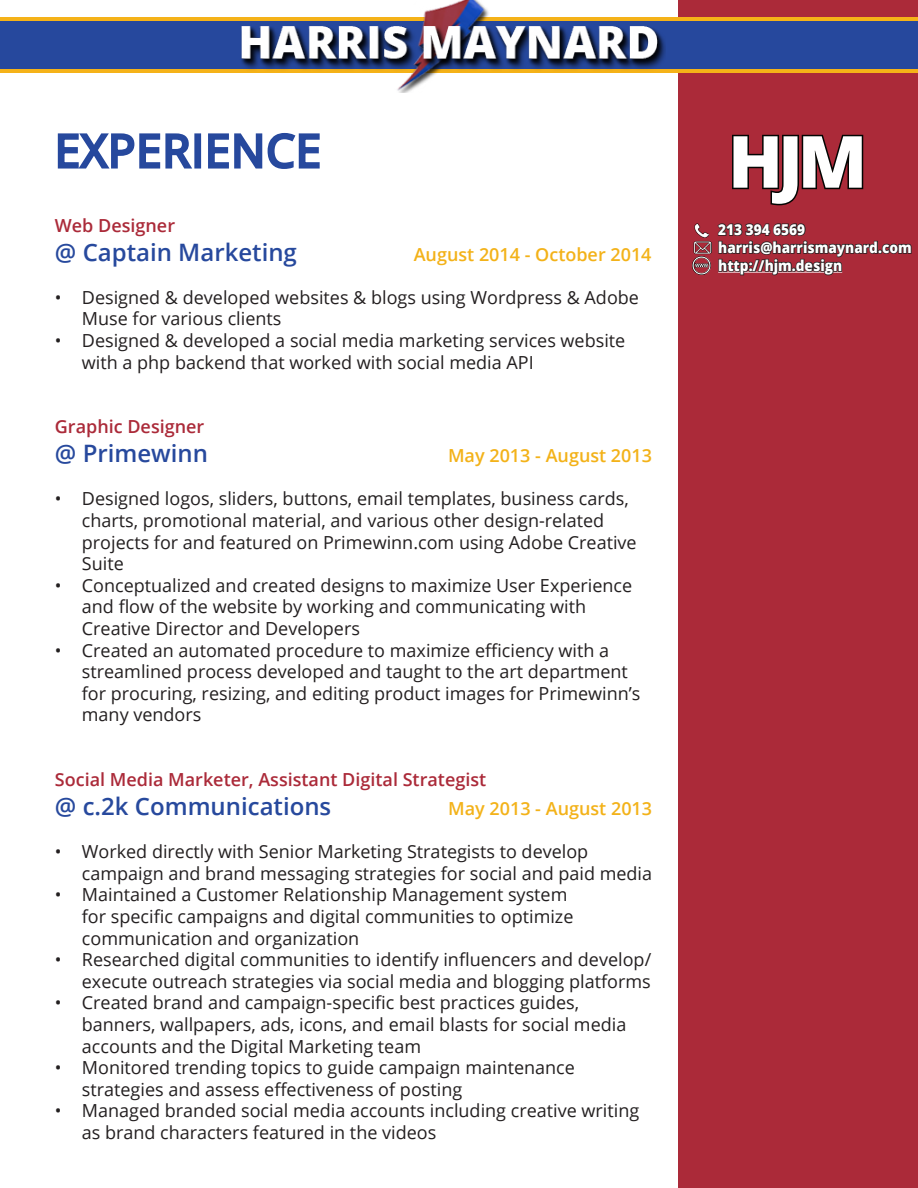
<style>
.page{position:relative;width:918px;height:1188px;background:#fff}
.page>*{position:absolute;margin:0;border:0;box-sizing:border-box;transform-origin:0 0}
.t1{font:800 72px "Open Sans";color:#fff}
.t2{font:45px "Open Sans";letter-spacing:.025em;color:#27499d}
.t3{font:600 24px "Open Sans";color:#27499d}
.t4{font:18px/21.6px "Open Sans";color:#231f20}
.t5{font:600 18px "Open Sans";color:#ab2a39}
.t6{font:600 18px "Open Sans";color:#f3b219}
.t7{font:800 15px/18px "Open Sans";color:#fff;scale:.91 1}
</style>
<div class="page">
<div style="left:679px;top:0;width:239px;height:1187px;background:#ab2a39"></div>
<div style="left:0;top:17px;width:917px;height:56px;background:#f5b218"></div>
<div style="left:0;top:21px;width:917px;height:48px;background:#26489d"></div>
<svg style="left:732px;top:134px;width:132px;height:72px"></svg>
<svg style="left:717px;top:223px;width:195px;height:53px"></svg>
<img style="left:693px;top:241px;width:18px;height:34px">
<img style="left:694px;top:223px;width:15px;height:15px">
<svg style="left:57px;top:133px;width:135px;height:36px"></svg>
<div style="left:194px;top:133px;width:7px;height:36px;border:3px solid #26489d"></div>
<svg style="left:208px;top:132px;width:112px;height:37px"></svg>
<img style="left:241px;top:1px;width:425px;height:92px">
<h2 class="t2" style="left:55px;top:120px;width:267px">EXPERIENCE</h2>
<p class="t5" style="left:55px;top:213px;width:122px">Web Designer</p>
<h3 class="t3" style="left:55px;top:235px;width:244px">@ Captain Marketing</h3>
<p class="t6" style="left:414px;top:242px;width:239px">August 2014 - October 2014</p>
<p class="t4" style="left:82px;top:286px;width:559px;text-indent:-27px">• Designed &amp; developed websites &amp; blogs using Wordpress &amp; Adobe<br>Muse for various clients</p>
<p class="t4" style="left:82px;top:329px;width:545px;text-indent:-27px">• Designed &amp; developed a social media marketing services website with a php backend that worked with social media API</p>
<p class="t5" style="left:55px;top:415px;width:151px">Graphic Designer</p>
<h3 class="t3" style="left:55px;top:437px;width:155px">@ Primewinn</h3>
<p class="t6" style="left:448px;top:443px;width:206px">May 2013 - August 2013</p>
<p class="t4" style="left:82px;top:488px;width:556px;text-indent:-27px">• Designed logos, sliders, buttons, email templates, business cards, charts, promotional material, and various other design-related projects for and featured on Primewinn.com using Adobe Creative Suite</p>
<p class="t4" style="left:82px;top:574px;width:552px;text-indent:-27px">• Conceptualized and created designs to maximize User Experience and flow of the website by working and communicating with<br>Creative Director and Developers</p>
<p class="t4" style="left:82px;top:639px;width:560px;text-indent:-27px">• Created an automated procedure to maximize efficiency with a streamlined process developed and taught to the art department for procuring, resizing, and editing product images for Primewinn’s many vendors</p>
<p class="t5" style="left:55px;top:767px;width:433px">Social Media Marketer, Assistant Digital Strategist</p>
<h3 class="t3" style="left:55px;top:790px;width:278px">@ c.2k Communications</h3>
<p class="t6" style="left:448px;top:796px;width:206px">May 2013 - August 2013</p>
<p class="t4" style="left:82px;top:840px;width:572px;text-indent:-27px">• Worked directly with Senior Marketing Strategists to develop campaign and brand messaging strategies for social and paid media</p>
<p class="t4" style="left:82px;top:884px;width:493px;text-indent:-27px">• Maintained a Customer Relationship Management system for specific campaigns and digital communities to optimize communication and organization</p>
<p class="t4" style="left:55px;top:948px;width:598px;text-align:right">• Researched digital communities to identify influencers and develop/ execute outreach strategies via social media and blogging platforms</p>
<p class="t4" style="left:82px;top:992px;width:546px;text-indent:-27px">• Created brand and campaign-specific best practices guides, banners, wallpapers, ads, icons, and email blasts for social media accounts and the Digital Marketing team</p>
<p class="t4" style="left:82px;top:1056px;width:495px;text-indent:-27px">• Monitored trending topics to guide campaign maintenance strategies and assess effectiveness of posting</p>
<p class="t4" style="left:82px;top:1100px;width:559px;text-indent:-27px">• Managed branded social media accounts including creative writing as brand characters featured in the videos</p>
<h1 class="t1" style="left:728px;top:107px;width:141px">HJM</h1>
<p class="t7" style="left:718px;top:220px;width:214px">213 394 6569 harris@harrismaynard.com http://hjm.design</p>
</div>
